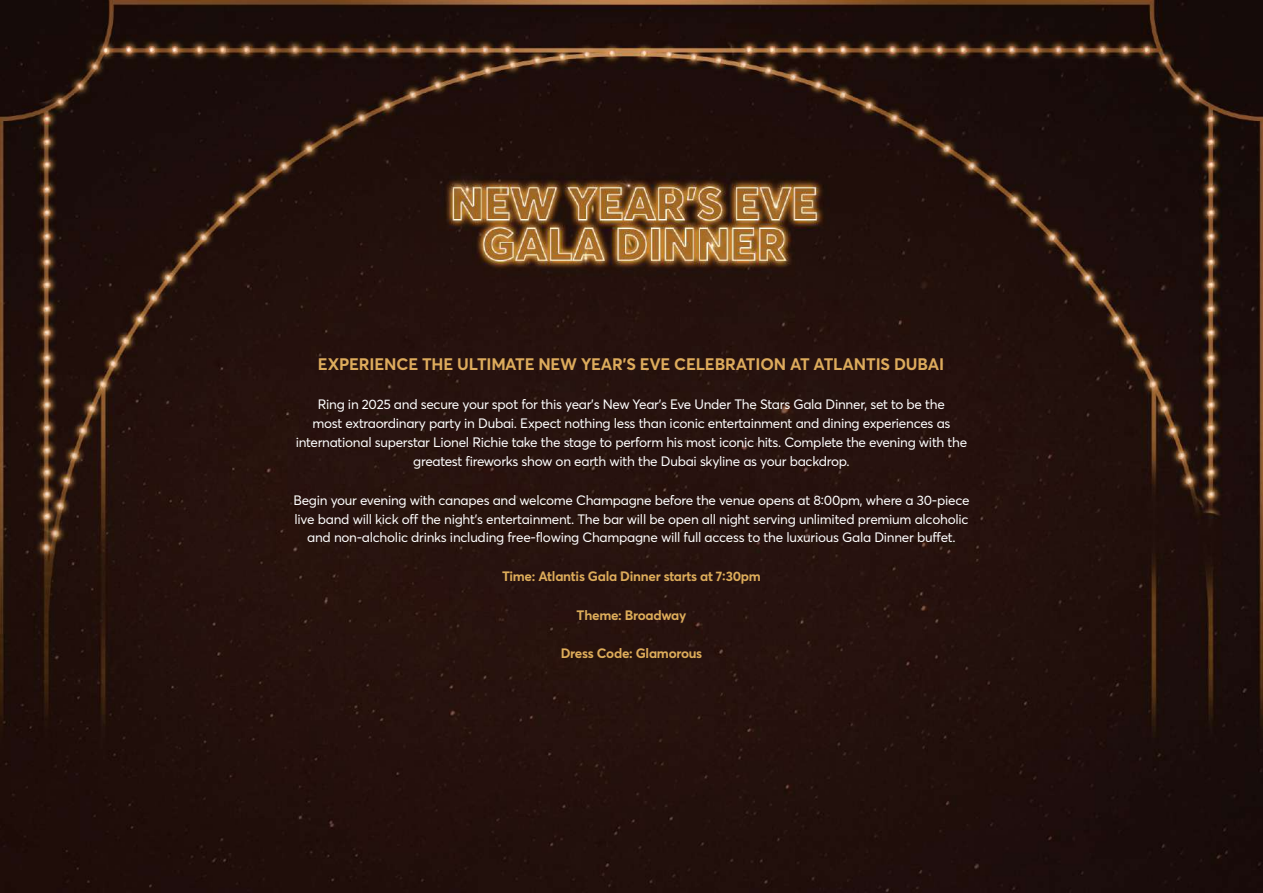
<style>
.page{position:relative;width:1263px;height:893px;background:#fff}
.page>*{position:absolute;margin:0;border:0;box-sizing:border-box;transform-origin:0 0}
.t1{font:700 16.5px "Averta PE";letter-spacing:-.01em;color:#ddab5c}
.t2{font:13.5px/19.2px "Averta PE";letter-spacing:-.02em;color:#fff;text-align:center}
.t3{font:700 13.5px "Averta PE";letter-spacing:-.02em;color:#ddac5a}
</style>
<div class="page">
<img style="left:0;top:0;width:1263px;height:893px">
<p class="t1" style="left:318px;top:353px;width:628px">EXPERIENCE THE ULTIMATE NEW YEAR’S EVE CELEBRATION AT ATLANTIS DUBAI</p>
<p class="t2" style="left:296px;top:394px;width:673px">Ring in 2025 and secure your spot for this year’s New Year’s Eve Under The Stars Gala Dinner, set to be the<br>most extraordinary party in Dubai. Expect nothing less than iconic entertainment and dining experiences as international superstar Lionel Richie take the stage to perform his most iconic hits. Complete the evening with the greatest fireworks show on earth with the Dubai skyline as your backdrop.</p>
<p class="t2" style="left:293px;top:490px;width:678px">Begin your evening with canapes and welcome Champagne before the venue opens at 8:00pm, where a 30-piece live band will kick off the night’s entertainment. The bar will be open all night serving unlimited premium alcoholic and non-alcholic drinks including free-flowing Champagne will full access to the luxurious Gala Dinner buffet.</p>
<p class="t3" style="left:502px;top:567px;width:260px">Time: Atlantis Gala Dinner starts at 7:30pm</p>
<p class="t3" style="left:577px;top:605px;width:111px">Theme: Broadway</p>
<p class="t3" style="left:561px;top:644px;width:143px">Dress Code: Glamorous</p>
</div>
